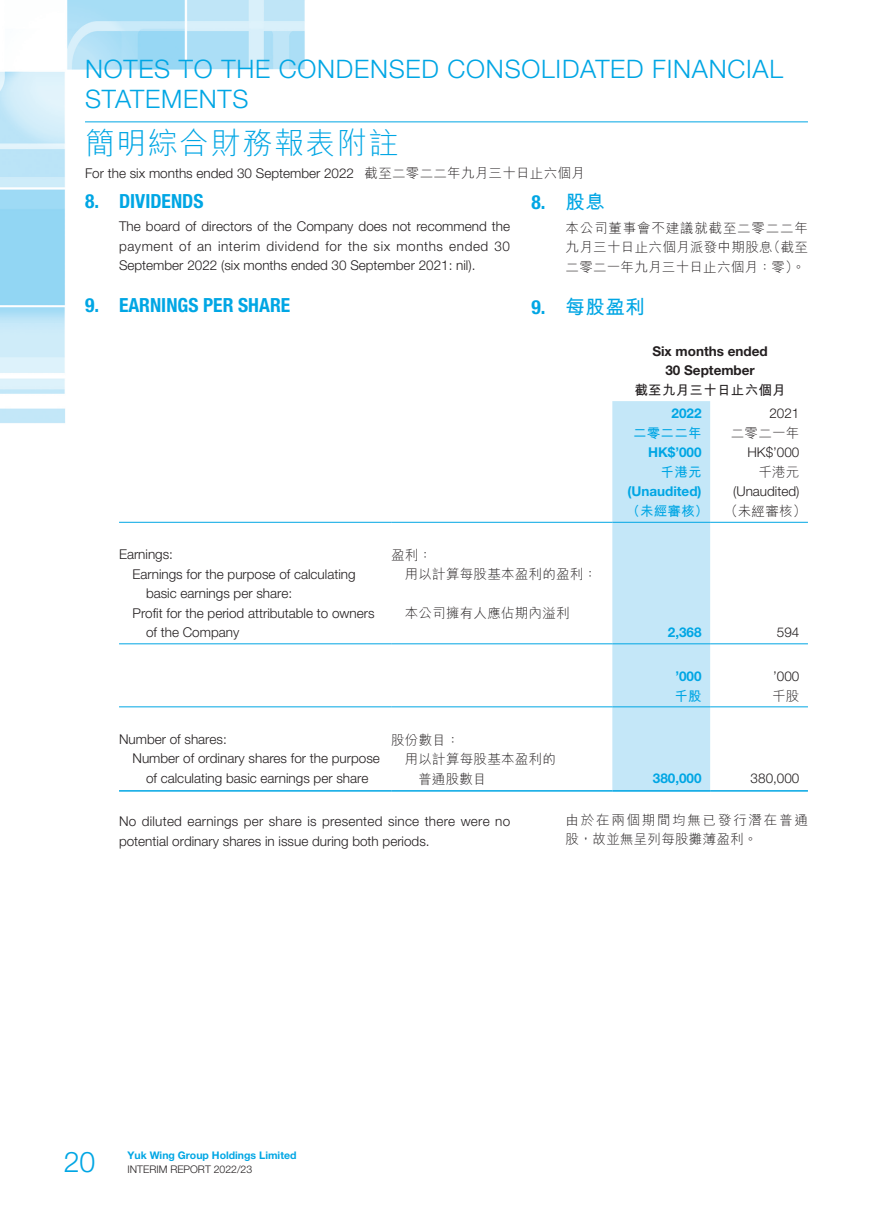
<style>
.page{position:relative;width:893px;height:1212px;background:#fff}
.page>*{position:absolute;margin:0;border:0;box-sizing:border-box;transform-origin:0 0}
.t1{font:300 30px "M Hei HK";letter-spacing:.05em;color:#00a6e4}
.t2{font:300 28.5px "Helvetica Neue LT Std";color:#00a6e4}
.t3{font:300 25.5px/30px "Helvetica Neue LT Std";letter-spacing:.03em;color:#00a6e4}
._01_H1_E{font:700 condensed 19.5px "Helvetica Neue LT Std";color:#00a6e4}
._001_H1_C{font:700 19.5px "M Hei HK";color:#00a6e4}
._001_H1_C-2{font:700 condensed 19.5px "Helvetica Neue LT Std";color:#00a6e4}
._50_Table_txt{font:300 13.5px "Helvetica Neue LT Std";color:#231f20}
._00_txt_E{font:300 13.5px/19.5px "Helvetica Neue LT Std";color:#231f20;text-align:justify}
._00_txt_E-2{font:300 13.5px/19.5px "Helvetica Neue LT Std";letter-spacing:.02em;color:#231f20}
._50_Table_txt-2{font:300 13.5px "M Hei HK";letter-spacing:.02em;color:#231f20}
._000_txt_C{font:300 13.5px/19.5px "M Hei HK";letter-spacing:.025em;color:#231f20;text-align:justify}
._50_Table_txt-3{font:700 13.5px "Helvetica Neue LT Std";color:#00a6e4}
._000_txt_C-2{font:300 13.5px/19.5px "M Hei HK";letter-spacing:.13em;color:#231f20}
._50_Table_txt-4{font:700 13.5px "Helvetica Neue LT Std";color:#231f20}
._50_Table_txt-5{font:700 13.5px "M Hei HK";letter-spacing:.02em;color:#00a6e4}
._50_Table_txt-6{font:700 13.5px "M Hei HK";letter-spacing:.02em;color:#231f20}
.t4{font:700 10.5px "Helvetica Neue LT Std";color:#00a6e4}
.t5{font:300 10.5px "Helvetica Neue LT Std";color:#231f20}
.s1{font-family:"M Hei HK"}
.s2{font-family:"M Hei HK";font-stretch:normal}
.s3{font-family:"Helvetica Neue LT Std";font-stretch:condensed}
</style>
<div class="page">
<img style="left:0;top:0;width:808px;height:792px">
<hr style="left:85px;top:121px;width:723px;height:1px;background:#00a6e4">
<div style="left:612px;top:401px;width:98px;height:389px;background:#c4e7f8"></div>
<hr style="left:119px;top:522px;width:272px;height:1px;background:#00a6e4">
<hr style="left:391px;top:522px;width:221px;height:1px;background:#00a6e4">
<hr style="left:612px;top:522px;width:98px;height:1px;background:#00a6e4">
<hr style="left:710px;top:522px;width:98px;height:1px;background:#00a6e4">
<hr style="left:119px;top:643px;width:272px;height:1px;background:#00a6e4">
<hr style="left:391px;top:643px;width:221px;height:1px;background:#00a6e4">
<hr style="left:612px;top:643px;width:98px;height:1px;background:#00a6e4">
<hr style="left:710px;top:643px;width:98px;height:1px;background:#00a6e4">
<hr style="left:119px;top:706px;width:272px;height:1px;background:#00a6e4">
<hr style="left:391px;top:706px;width:221px;height:1px;background:#00a6e4">
<hr style="left:612px;top:706px;width:98px;height:1px;background:#00a6e4">
<hr style="left:710px;top:706px;width:98px;height:1px;background:#00a6e4">
<hr style="left:119px;top:790px;width:272px;height:1px;background:#00a6e4">
<hr style="left:391px;top:790px;width:221px;height:1px;background:#00a6e4">
<hr style="left:612px;top:790px;width:98px;height:1px;background:#00a6e4">
<hr style="left:710px;top:790px;width:98px;height:1px;background:#00a6e4">
<h3 class="t3" style="left:85px;top:54px;width:700px">NOTES TO THE CONDENSED CONSOLIDATED FINANCIAL<br>STATEMENTS</h3>
<h1 class="t1" style="left:85px;top:128px;width:315px">簡明綜合財務報表附註</h1>
<p class="_00_txt_E" style="left:85px;top:163px;width:501px">For the six months ended 30 September 2022 <span class="s1">截至二零二二年九月三十日止六個月</span></p>
<p class="_001_H1_C-2" style="left:531px;top:190px;width:75px">8. <span class="s2">股息</span></p>
<p class="_000_txt_C" style="left:565px;top:218px;width:244px">本公司董事會不建議就截至二零二二年九月三十日止六個月派發中期股息（截至二零二一年九月三十日止六個月：零）。</p>
<p class="_001_H1_C" style="left:531px;top:292px;width:115px"><span class="s3">9.</span> 每股盈利</p>
<p class="_01_H1_E" style="left:85px;top:189px;width:120px">8. DIVIDENDS</p>
<p class="_00_txt_E" style="left:119px;top:216px;width:393px">The board of directors of the Company does not recommend the payment of an interim dividend for the six months ended 30<br>September 2022 (six months ended 30 September 2021: nil).</p>
<p class="_01_H1_E" style="left:85px;top:294px;width:207px">9. EARNINGS PER SHARE</p>
<p class="_50_Table_txt" style="left:119px;top:546px;width:56px">Earnings:</p>
<p class="_50_Table_txt-2" style="left:391px;top:548px;width:42px">盈利：</p>
<p class="_50_Table_txt" style="left:133px;top:566px;width:225px">Earnings for the purpose of calculating</p>
<p class="_50_Table_txt" style="left:146px;top:585px;width:148px">basic earnings per share:</p>
<p class="_50_Table_txt-2" style="left:405px;top:568px;width:194px">用以計算每股基本盈利的盈利：</p>
<p class="_50_Table_txt" style="left:133px;top:605px;width:244px">Profit for the period attributable to owners</p>
<p class="_50_Table_txt" style="left:146px;top:624px;width:95px">of the Company</p>
<p class="_50_Table_txt-2" style="left:405px;top:607px;width:166px">本公司擁有人應佔期內溢利</p>
<p class="_50_Table_txt-4" style="left:652px;top:342px;width:117px">Six months ended</p>
<p class="_50_Table_txt-4" style="left:665px;top:362px;width:91px">30 September</p>
<p class="_50_Table_txt-6" style="left:634px;top:380px;width:153px">截至九月三十日止六個月</p>
<p class="_50_Table_txt-3" style="left:672px;top:405px;width:32px">2022</p>
<p class="_50_Table_txt" style="left:769px;top:405px;width:32px">2021</p>
<p class="_50_Table_txt-5" style="left:633px;top:424px;width:70px">二零二二年</p>
<p class="_50_Table_txt-2" style="left:731px;top:426px;width:70px">二零二一年</p>
<p class="_50_Table_txt-3" style="left:648px;top:444px;width:55px">HK$’000</p>
<p class="_50_Table_txt" style="left:747px;top:444px;width:54px">HK$’000</p>
<p class="_50_Table_txt-5" style="left:661px;top:463px;width:43px">千港元</p>
<p class="_50_Table_txt-2" style="left:758px;top:465px;width:43px">千港元</p>
<p class="_50_Table_txt-3" style="left:627px;top:483px;width:76px">(Unaudited)</p>
<p class="_50_Table_txt" style="left:733px;top:483px;width:68px">(Unaudited)</p>
<p class="_50_Table_txt-5" style="left:627px;top:502px;width:83px">（未經審核）</p>
<p class="_50_Table_txt-2" style="left:724px;top:504px;width:83px">（未經審核）</p>
<p class="_50_Table_txt-3" style="left:668px;top:624px;width:35px">2,368</p>
<p class="_50_Table_txt" style="left:777px;top:624px;width:24px">594</p>
<p class="_50_Table_txt-3" style="left:675px;top:668px;width:28px">’000</p>
<p class="_50_Table_txt" style="left:773px;top:668px;width:28px">’000</p>
<p class="_50_Table_txt-5" style="left:674px;top:686px;width:29px">千股</p>
<p class="_50_Table_txt-2" style="left:772px;top:689px;width:29px">千股</p>
<p class="_50_Table_txt" style="left:119px;top:731px;width:109px">Number of shares:</p>
<p class="_50_Table_txt-2" style="left:391px;top:733px;width:70px">股份數目：</p>
<p class="_50_Table_txt" style="left:133px;top:750px;width:249px">Number of ordinary shares for the purpose</p>
<p class="_50_Table_txt" style="left:146px;top:770px;width:224px">of calculating basic earnings per share</p>
<p class="_50_Table_txt-2" style="left:405px;top:752px;width:153px">用以計算每股基本盈利的</p>
<p class="_50_Table_txt-2" style="left:418px;top:772px;width:70px">普通股數目</p>
<p class="_50_Table_txt-3" style="left:653px;top:770px;width:50px">380,000</p>
<p class="_50_Table_txt" style="left:751px;top:770px;width:50px">380,000</p>
<p class="_00_txt_E-2" style="left:119px;top:811px;width:393px">No diluted earnings per share is presented since there were no potential ordinary shares in issue during both periods.</p>
<p class="_000_txt_C-2" style="left:565px;top:810px;width:244px">由於在兩個期間均無已發行潛在普通股，故並無呈列每股攤薄盈利。</p>
<h2 class="t2" style="left:64px;top:1144px;width:33px">20</h2>
<p class="t4" style="left:128px;top:1149px;width:170px">Yuk Wing Group Holdings Limited</p>
<p class="t5" style="left:128px;top:1162px;width:126px">INTERIM REPORT 2022/23</p>
</div>
